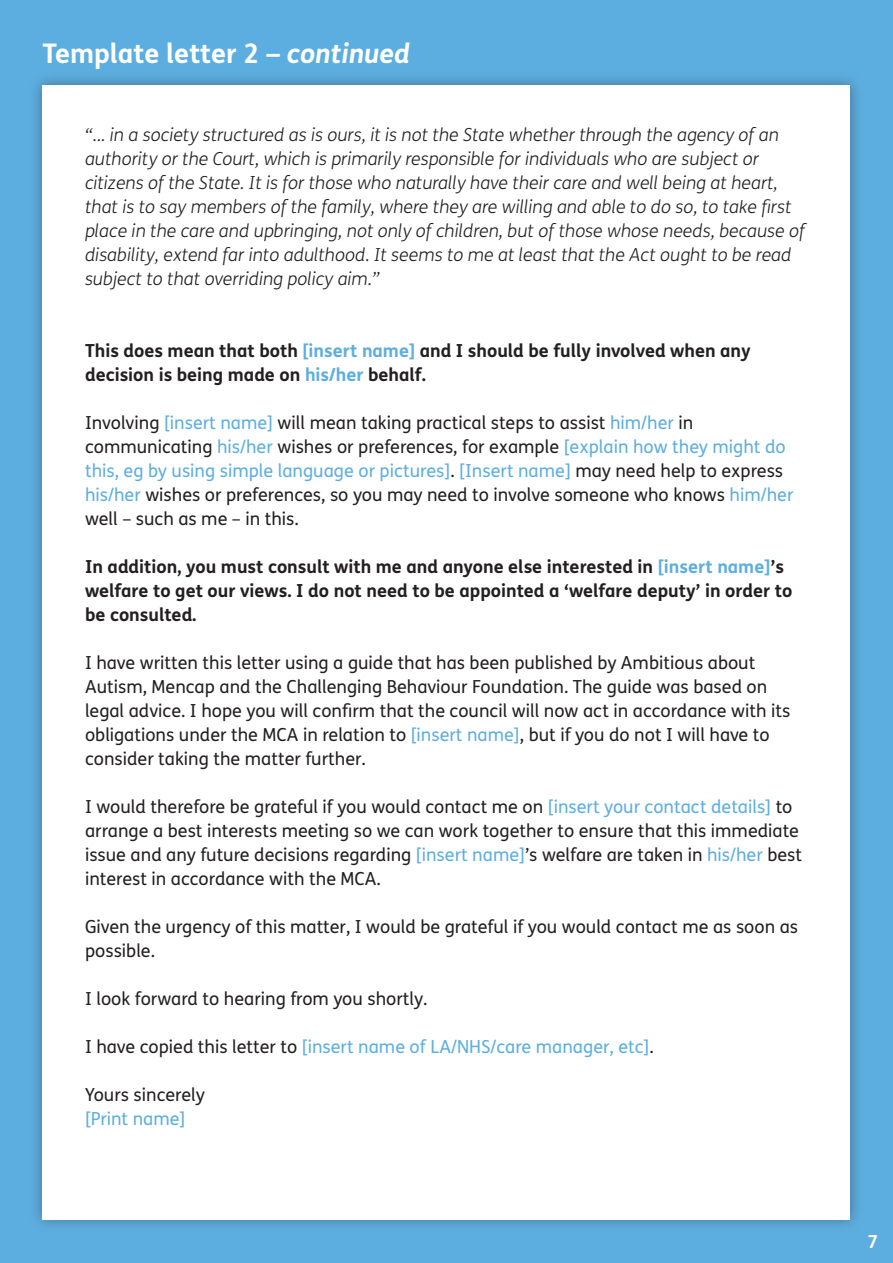
<style>
.page{position:relative;width:893px;height:1263px;background:#5daee0}
.page>*{position:absolute;margin:0;border:0;box-sizing:border-box;transform-origin:0 0}
.t1{font:700 27px "FS Mencap";color:#fff}
.t2{font:18px/24px "FS Mencap";color:#231f20}
.t3{font:italic 300 18px/24px "FS Mencap";color:#231f20}
.t4{font:700 18px/24px "FS Mencap";color:#231f20}
.t5{font:18px "FS Mencap";color:#5daee0}
.t6{font:700 18px "FS Mencap";color:#fff}
.s1{font-style:italic}
.s2{color:#5daee0}
.s3{color:#231f20}
</style>
<div class="page">
<div style="left:28px;top:71px;width:837px;height:1162px;background:#231f20;opacity:.4"></div>
<div style="left:43px;top:85px;width:807px;height:1134px;background:#fff"></div>
<p class="t1" style="left:43px;top:36px;width:369px">Template letter 2 – <span class="s1">continued</span></p>
<p class="t3" style="left:85px;top:123px;width:721px">“... in a society structured as is ours, it is not the State whether through the agency of an authority or the Court, which is primarily responsible for individuals who are subject or citizens of the State. It is for those who naturally have their care and well being at heart, that is to say members of the family, where they are willing and able to do so, to take first place in the care and upbringing, not only of children, but of those whose needs, because of disability, extend far into adulthood. It seems to me at least that the Act ought to be read subject to that overriding policy aim.”</p>
<p class="t4" style="left:85px;top:339px;width:667px">This does mean that both <span class="s2">[insert name]</span> and I should be fully involved when any decision is being made on <span class="s2">his/her</span> behalf.</p>
<p class="t2" style="left:85px;top:411px;width:710px">Involving <span class="s2">[insert name]</span> will mean taking practical steps to assist <span class="s2">him/her</span> in communicating <span class="s2">his/her</span> wishes or preferences, for example <span class="s2">[explain how they might do this, eg by using simple language or pictures]</span>. <span class="s2">[Insert name]</span> may need help to express <span class="s2">his/her</span> wishes or preferences, so you may need to involve someone who knows <span class="s2">him/her </span>well – such as me – in this.</p>
<p class="t4" style="left:85px;top:555px;width:709px">In addition, you must consult with me and anyone else interested in <span class="s2">[insert name]</span>’s welfare to get our views. I do not need to be appointed a ‘welfare deputy’ in order to be consulted.</p>
<p class="t2" style="left:85px;top:651px;width:707px">I have written this letter using a guide that has been published by Ambitious about Autism, Mencap and the Challenging Behaviour Foundation. The guide was based on legal advice. I hope you will confirm that the council will now act in accordance with its obligations under the MCA in relation to <span class="s2">[insert name]</span>, but if you do not I will have to consider taking the matter further.</p>
<p class="t2" style="left:85px;top:795px;width:718px">I would therefore be grateful if you would contact me on <span class="s2">[insert your contact details]</span> to arrange a best interests meeting so we can work together to ensure that this immediate issue and any future decisions regarding <span class="s2">[insert name]</span>’s welfare are taken in <span class="s2">his/her</span> best interest in accordance with the MCA.</p>
<p class="t2" style="left:85px;top:915px;width:715px">Given the urgency of this matter, I would be grateful if you would contact me as soon as possible.</p>
<p class="t2" style="left:85px;top:987px;width:344px">I look forward to hearing from you shortly.</p>
<p class="t5" style="left:85px;top:1036px;width:570px"><span class="s3">I have copied this letter to</span> [insert name of LA/NHS/care manager, etc]<span class="s3">.</span></p>
<p class="t2" style="left:85px;top:1083px;width:121px">Yours sincerely</p>
<p class="t5" style="left:85px;top:1108px;width:102px">[Print name]</p>
<p class="t6" style="left:867px;top:1230px;width:12px">7</p>
</div>
